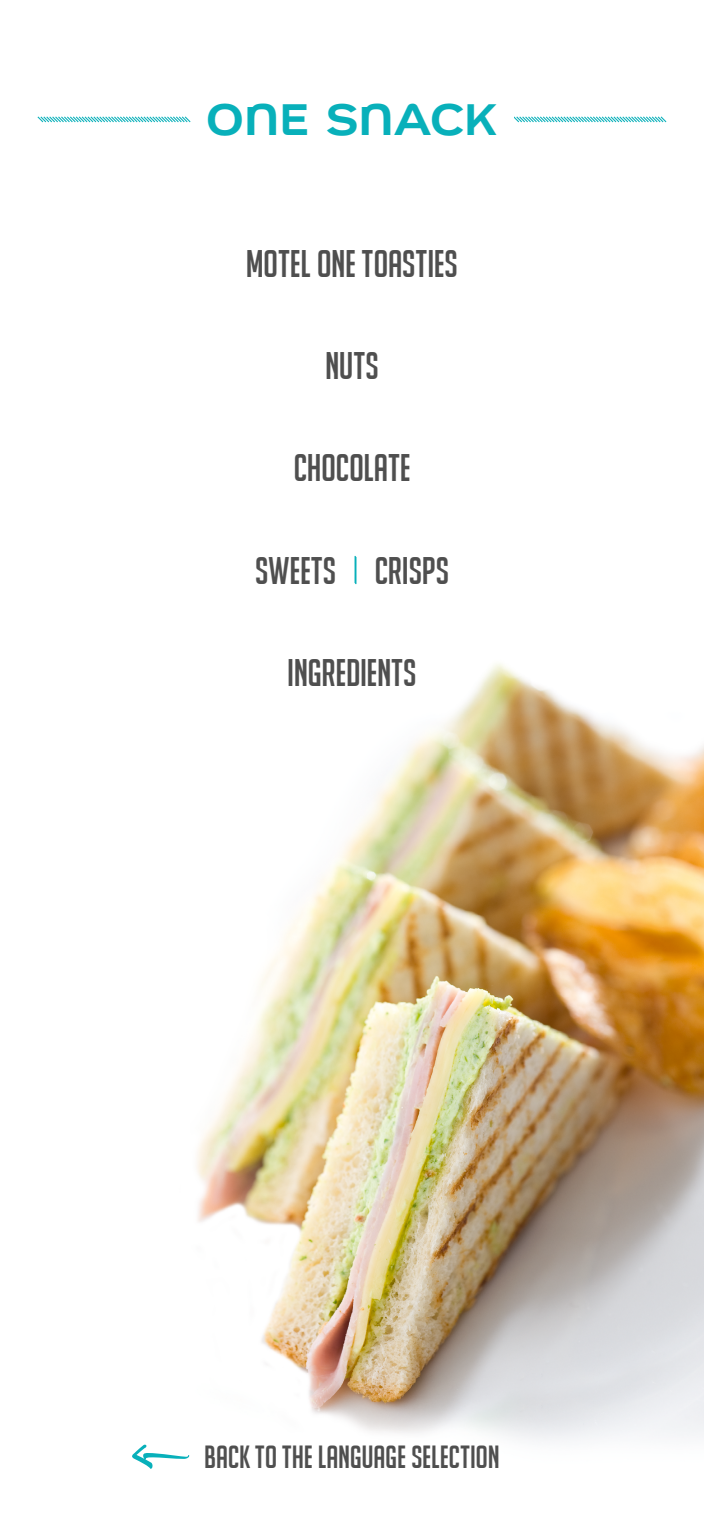
<style>
.page{position:relative;width:704px;height:1523px;background:#fff}
.page>*{position:absolute;margin:0;border:0;box-sizing:border-box;transform-origin:0 0}
.t1{font:43.75px "Motel One";letter-spacing:-.01em;color:#08b0ba}
.t2{font:37.5px "Big Noodle Titling";letter-spacing:-.01em;color:#4f4f4f}
.t3{font:31.25px "Big Noodle Titling";letter-spacing:-.01em;color:#4f4f4f}
</style>
<div class="page">
<img style="left:150px;top:663px;width:553px;height:806px">
<svg style="left:514px;top:116px;width:153px;height:7px"></svg>
<svg style="left:37px;top:116px;width:153px;height:7px"></svg>
<svg style="left:354px;top:555px;width:2px;height:29px"></svg>
<svg style="left:132px;top:1444px;width:57px;height:24px"></svg>
<p class="t1" style="left:205px;top:91px;width:294px">ONE SNACK</p>
<p class="t2" style="left:246px;top:243px;width:214px">MOTEL ONE TOASTIES</p>
<p class="t2" style="left:325px;top:345px;width:55px">NUTS</p>
<p class="t2" style="left:293px;top:447px;width:119px">CHOCOLATE</p>
<p class="t2" style="left:254px;top:550px;width:196px">SWEETS CRISPS</p>
<p class="t2" style="left:287px;top:652px;width:131px">INGREDIENTS</p>
<p class="t3" style="left:204px;top:1440px;width:297px">BACK TO THE LANGUAGE SELECTION</p>
</div>
